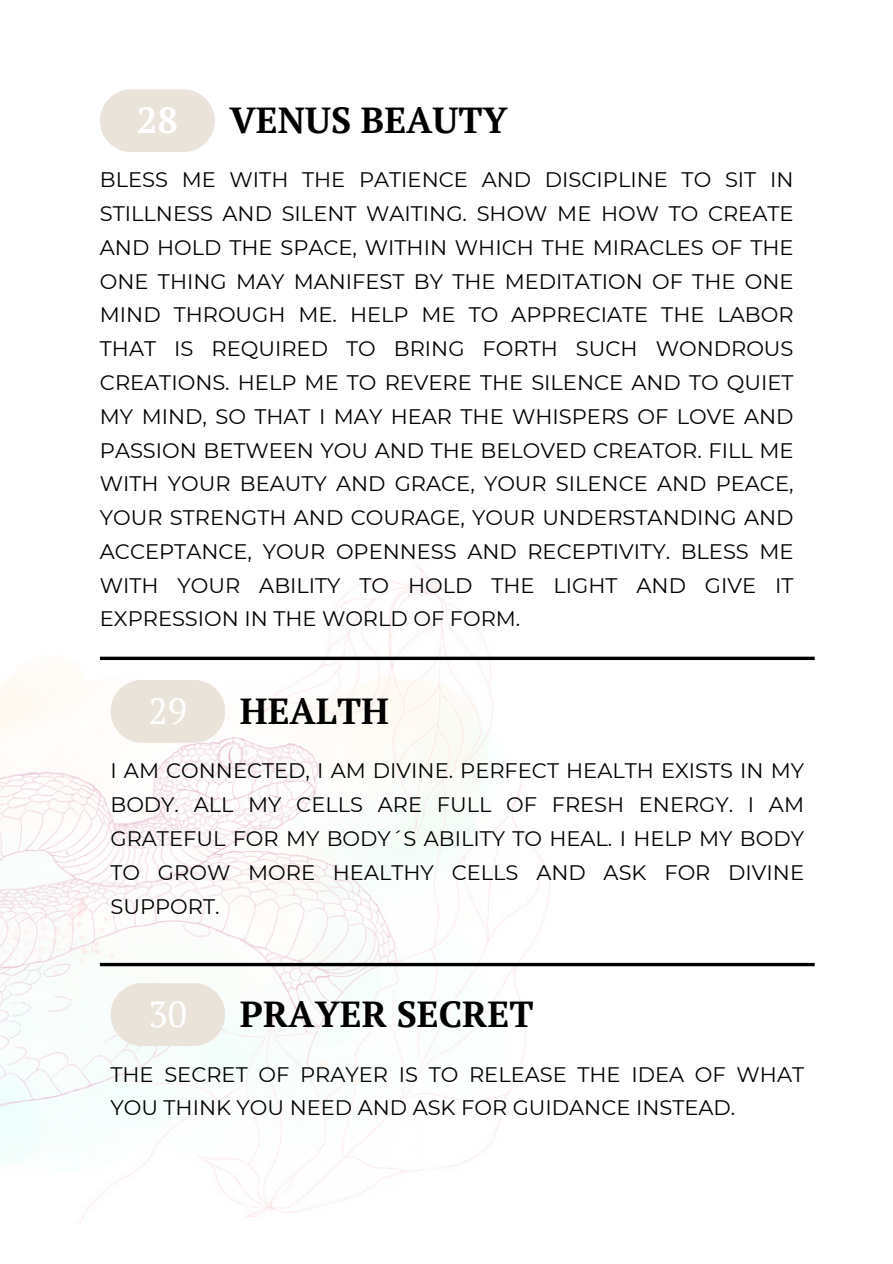
<style>
.page{position:relative;width:893px;height:1264px;background:#fff}
.page>*{position:absolute;margin:0;border:0;box-sizing:border-box;transform-origin:0 0}
.t1{font:700 36.15px "PT Serif";color:#000}
.t2{font:36.15px "PT Serif";color:#fff}
.t3{font:700 36.15px "PT Serif";color:#fff}
.t4{font:21px/33.8px "Montserrat";color:#000;text-align:justify}
</style>
<div class="page">
<img style="left:0;top:565px;width:566px;height:657px">
<div style="left:100px;top:89px;width:115px;height:63px;background:#eae3d9;border-radius:31px"></div>
<svg style="left:100px;top:656px;width:714px;height:4px;background:#2a2a2a"></svg>
<div style="left:110px;top:680px;width:115px;height:62px;background:#eae3d9;border-radius:31px"></div>
<svg style="left:100px;top:962px;width:714px;height:4px;background:#373737"></svg>
<div style="left:110px;top:983px;width:115px;height:62px;background:#eae3d9;border-radius:31px"></div>
<p class="t3" style="left:137px;top:96px;width:42px">28</p>
<p class="t1" style="left:229px;top:96px;width:280px">VENUS BEAUTY</p>
<p class="t4" style="left:100px;top:163px;width:695px">BLESS ME WITH THE PATIENCE AND DISCIPLINE TO SIT IN STILLNESS AND SILENT WAITING. SHOW ME HOW TO CREATE AND HOLD THE SPACE, WITHIN WHICH THE MIRACLES OF THE ONE THING MAY MANIFEST BY THE MEDITATION OF THE ONE MIND THROUGH ME. HELP ME TO APPRECIATE THE LABOR THAT IS REQUIRED TO BRING FORTH SUCH WONDROUS CREATIONS. HELP ME TO REVERE THE SILENCE AND TO QUIET MY MIND, SO THAT I MAY HEAR THE WHISPERS OF LOVE AND PASSION BETWEEN YOU AND THE BELOVED CREATOR. FILL ME WITH YOUR BEAUTY AND GRACE, YOUR SILENCE AND PEACE, YOUR STRENGTH AND COURAGE, YOUR UNDERSTANDING AND ACCEPTANCE, YOUR OPENNESS AND RECEPTIVITY. BLESS ME WITH YOUR ABILITY TO HOLD THE LIGHT AND GIVE IT EXPRESSION IN THE WORLD OF FORM.</p>
<p class="t2" style="left:149px;top:686px;width:40px">29</p>
<p class="t1" style="left:240px;top:686px;width:150px">HEALTH</p>
<p class="t4" style="left:110px;top:754px;width:695px">I AM CONNECTED, I AM DIVINE. PERFECT HEALTH EXISTS IN MY BODY. ALL MY CELLS ARE FULL OF FRESH ENERGY. I AM GRATEFUL FOR MY BODY´S ABILITY TO HEAL. I HELP MY BODY TO GROW MORE HEALTHY CELLS AND ASK FOR DIVINE SUPPORT.</p>
<p class="t2" style="left:149px;top:989px;width:40px">30</p>
<p class="t1" style="left:240px;top:989px;width:295px">PRAYER SECRET</p>
<p class="t4" style="left:110px;top:1057px;width:695px">THE SECRET OF PRAYER IS TO RELEASE THE IDEA OF WHAT<br>YOU THINK YOU NEED AND ASK FOR GUIDANCE INSTEAD.</p>
</div>
